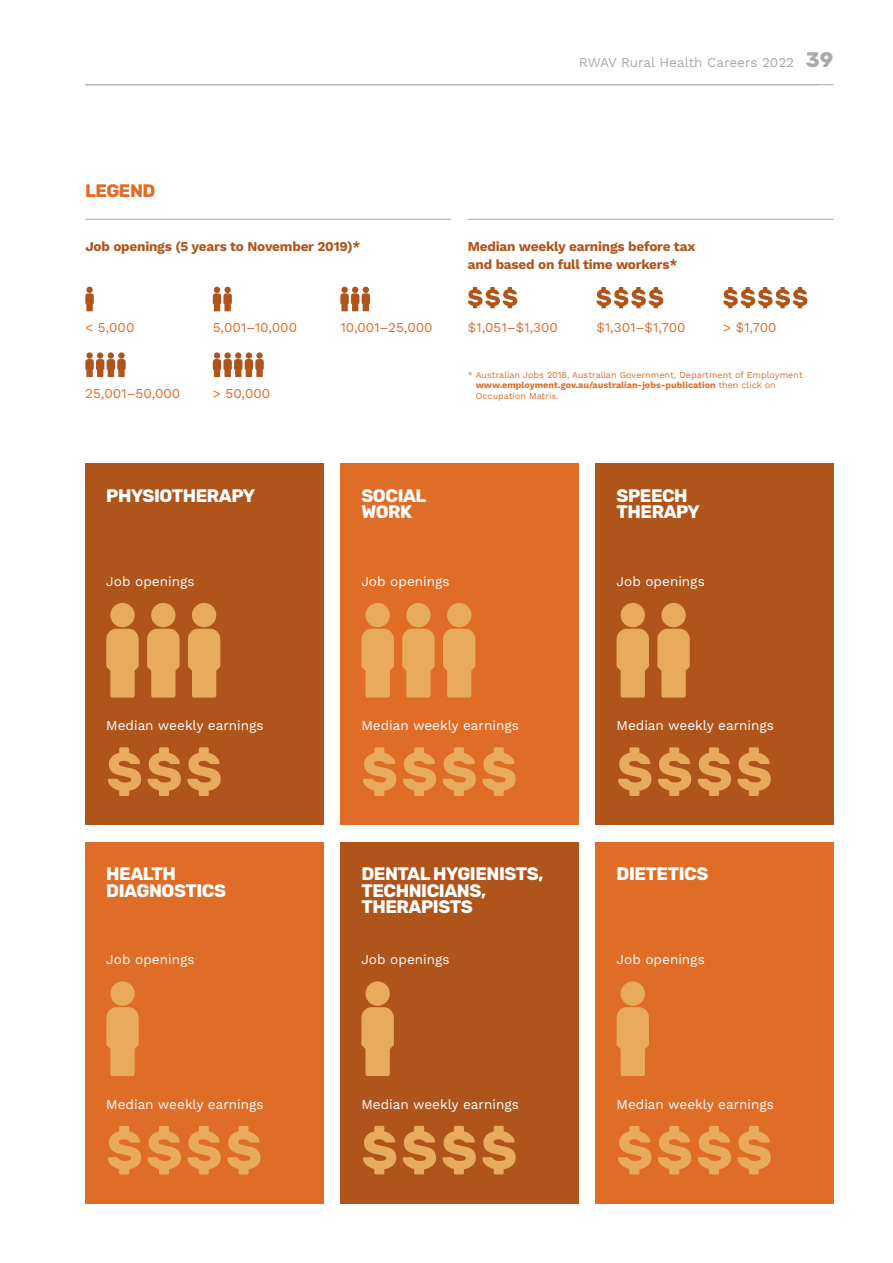
<style>
.page{position:relative;width:893px;height:1263px;background:#fff}
.page>*{position:absolute;margin:0;border:0;box-sizing:border-box;transform-origin:0 0}
.t1{font:700 18px/16.5px "Rubik";letter-spacing:-.025em;color:#fff}
.t2{font:700 18px "Rubik";letter-spacing:-.025em;color:#df6d27}
.t3{font:13.5px "Work Sans";color:#fff}
.t4{font:700 13.5px/18px "Work Sans";letter-spacing:-.015em;color:#af551b}
.t5{font:13.5px "Work Sans";color:#df6d27}
.t6{font:13.5px "Work Sans";color:#a7a9ac}
.t7{font:9px/10.5px "Work Sans";color:#df6d27}
.s1{font-family:"Rubik";font-weight:700;font-size:21px}
.s2{font-weight:700}
</style>
<div class="page">
<hr style="left:85px;top:84px;width:748px;height:1px;background:#a7a9ac">
<div style="left:85px;top:463px;width:238px;height:362px;background:#af551b"></div>
<div style="left:85px;top:842px;width:238px;height:361px;background:#df6d27"></div>
<div style="left:340px;top:463px;width:238px;height:362px;background:#df6d27"></div>
<div style="left:340px;top:842px;width:238px;height:361px;background:#af551b"></div>
<div style="left:595px;top:463px;width:238px;height:362px;background:#af551b"></div>
<div style="left:595px;top:842px;width:238px;height:361px;background:#df6d27"></div>
<svg style="left:108px;top:747px;width:113px;height:49px"></svg>
<svg style="left:108px;top:1126px;width:152px;height:48px"></svg>
<svg style="left:363px;top:1126px;width:153px;height:48px"></svg>
<svg style="left:618px;top:1126px;width:153px;height:48px"></svg>
<svg style="left:618px;top:747px;width:153px;height:49px"></svg>
<svg style="left:363px;top:747px;width:153px;height:49px"></svg>
<svg style="left:106px;top:629px;width:33px;height:68px;background:#e09e53"></svg>
<div style="left:110px;top:603px;width:25px;height:24px;background:#e8ab5d;border-radius:50%"></div>
<svg style="left:106px;top:1007px;width:33px;height:69px;background:#e6a155"></svg>
<div style="left:110px;top:981px;width:25px;height:25px;background:#e8ab5d;border-radius:50%"></div>
<svg style="left:361px;top:629px;width:33px;height:68px;background:#e6a255"></svg>
<div style="left:365px;top:603px;width:25px;height:24px;background:#e8ab5d;border-radius:50%"></div>
<svg style="left:361px;top:1007px;width:33px;height:69px;background:#df9e53"></svg>
<div style="left:365px;top:981px;width:25px;height:25px;background:#e8ab5d;border-radius:50%"></div>
<svg style="left:617px;top:629px;width:32px;height:68px;background:#e1a055"></svg>
<div style="left:621px;top:603px;width:24px;height:24px;background:#e8ab5d;border-radius:50%"></div>
<svg style="left:617px;top:1007px;width:32px;height:69px;background:#e6a356"></svg>
<div style="left:621px;top:981px;width:24px;height:25px;background:#e8ab5d;border-radius:50%"></div>
<svg style="left:188px;top:629px;width:32px;height:68px;background:#e1a055"></svg>
<div style="left:192px;top:603px;width:24px;height:24px;background:#e8ab5d;border-radius:50%"></div>
<svg style="left:443px;top:629px;width:32px;height:68px;background:#e6a356"></svg>
<div style="left:447px;top:603px;width:24px;height:24px;background:#e8ab5d;border-radius:50%"></div>
<svg style="left:147px;top:629px;width:33px;height:68px;background:#e09e53"></svg>
<div style="left:151px;top:603px;width:24px;height:24px;background:#e8ab5d;border-radius:50%"></div>
<svg style="left:402px;top:629px;width:33px;height:68px;background:#e6a255"></svg>
<div style="left:406px;top:603px;width:25px;height:24px;background:#e8ab5d;border-radius:50%"></div>
<svg style="left:657px;top:629px;width:33px;height:68px;background:#df9e53"></svg>
<div style="left:661px;top:603px;width:25px;height:24px;background:#e8ab5d;border-radius:50%"></div>
<hr style="left:85px;top:219px;width:366px;height:1px;background:#a7a9ac">
<hr style="left:468px;top:219px;width:366px;height:1px;background:#a7a9ac">
<svg style="left:85px;top:293px;width:9px;height:18px"></svg>
<div style="left:86px;top:287px;width:7px;height:6px;background:#af551b;border-radius:50%"></div>
<svg style="left:86px;top:352px;width:7px;height:7px"></svg>
<div style="left:214px;top:352px;width:6px;height:7px;background:#af551b;border-radius:50%"></div>
<div style="left:108px;top:352px;width:6px;height:7px;background:#af551b;border-radius:50%"></div>
<div style="left:235px;top:352px;width:6px;height:7px;background:#af551b;border-radius:50%"></div>
<svg style="left:256px;top:352px;width:7px;height:7px"></svg>
<svg style="left:118px;top:352px;width:7px;height:7px"></svg>
<div style="left:246px;top:352px;width:6px;height:7px;background:#af551b;border-radius:50%"></div>
<svg style="left:85px;top:359px;width:41px;height:18px"></svg>
<div style="left:97px;top:352px;width:6px;height:7px;background:#af551b;border-radius:50%"></div>
<svg style="left:213px;top:287px;width:19px;height:24px"></svg>
<div style="left:224px;top:287px;width:7px;height:6px;background:#af551b;border-radius:50%"></div>
<svg style="left:213px;top:359px;width:51px;height:18px"></svg>
<svg style="left:224px;top:352px;width:7px;height:7px"></svg>
<svg style="left:340px;top:287px;width:30px;height:24px"></svg>
<svg style="left:723px;top:287px;width:84px;height:21px"></svg>
<svg style="left:596px;top:287px;width:67px;height:21px"></svg>
<svg style="left:468px;top:287px;width:49px;height:21px"></svg>
<h1 class="t2" style="left:85px;top:180px;width:72px">LEGEND</h1>
<p class="t6" style="left:579px;top:55px;width:256px">RWAV Rural Health Careers 2022 <span class="s1">39</span></p>
<p class="t4" style="left:85px;top:238px;width:276px">Job openings (5 years to November 2019)*</p>
<p class="t4" style="left:468px;top:238px;width:229px">Median weekly earnings before tax and based on full time workers*</p>
<p class="t5" style="left:85px;top:320px;width:51px">&lt; 5,000</p>
<p class="t5" style="left:723px;top:320px;width:55px">&gt; $1,700</p>
<p class="t5" style="left:213px;top:320px;width:86px">5,001–10,000</p>
<p class="t5" style="left:596px;top:320px;width:91px">$1,301–$1,700</p>
<p class="t5" style="left:340px;top:320px;width:94px">10,001–25,000</p>
<p class="t5" style="left:468px;top:320px;width:92px">$1,051–$1,300</p>
<p class="t5" style="left:85px;top:385px;width:97px">25,001–50,000</p>
<p class="t5" style="left:213px;top:385px;width:59px">&gt; 50,000</p>
<p class="t7" style="left:476px;top:370px;width:328px;text-indent:-8px">* Australian Jobs 2018, Australian Government, Department of Employment <span class="s2">www.employment.gov.au/australian-jobs-publication</span> then click on<br>Occupation Matrix.</p>
<h1 class="t1" style="left:106px;top:488px;width:150px">PHYSIOTHERAPY</h1>
<h1 class="t1" style="left:361px;top:488px;width:66px">SOCIAL<br>WORK</h1>
<h1 class="t1" style="left:617px;top:488px;width:85px">SPEECH<br>THERAPY</h1>
<p class="t3" style="left:106px;top:573px;width:90px">Job openings</p>
<p class="t3" style="left:361px;top:573px;width:90px">Job openings</p>
<p class="t3" style="left:617px;top:573px;width:90px">Job openings</p>
<p class="t3" style="left:106px;top:718px;width:159px">Median weekly earnings</p>
<p class="t3" style="left:361px;top:718px;width:159px">Median weekly earnings</p>
<p class="t3" style="left:617px;top:718px;width:159px">Median weekly earnings</p>
<h1 class="t1" style="left:106px;top:866px;width:121px">HEALTH<br>DIAGNOSTICS</h1>
<h1 class="t1" style="left:361px;top:866px;width:183px">DENTAL HYGIENISTS,<br>TECHNICIANS,<br>THERAPISTS</h1>
<h1 class="t1" style="left:617px;top:866px;width:93px">DIETETICS</h1>
<p class="t3" style="left:106px;top:952px;width:90px">Job openings</p>
<p class="t3" style="left:361px;top:952px;width:90px">Job openings</p>
<p class="t3" style="left:617px;top:952px;width:90px">Job openings</p>
<p class="t3" style="left:106px;top:1096px;width:159px">Median weekly earnings</p>
<p class="t3" style="left:361px;top:1096px;width:159px">Median weekly earnings</p>
<p class="t3" style="left:617px;top:1096px;width:159px">Median weekly earnings</p>
</div>
